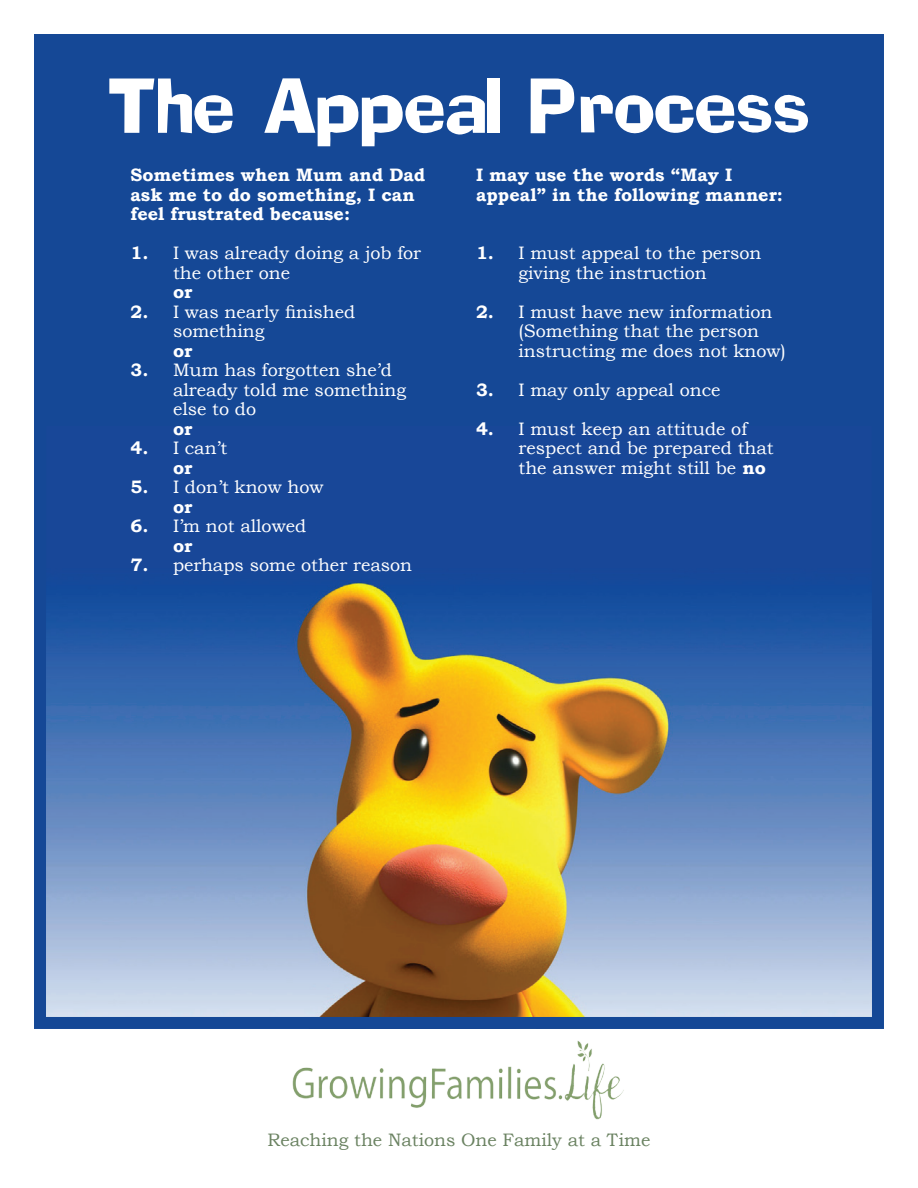
<style>
.page{position:relative;width:918px;height:1188px;background:#fff}
.page>*{position:absolute;margin:0;border:0;box-sizing:border-box;transform-origin:0 0}
.t1{font:68.1px "Addled";color:#fff}
.t2{font:18px/19.5px "Bookman Old Style";color:#fff}
.t3{font:700 18px/19.5px "Bookman Old Style";color:#fff}
.t4{font:18px "Bookman Old Style";color:#6a8261}
.s1{font-weight:700}
</style>
<div class="page">
<div style="left:34px;top:34px;width:842px;height:549px;background:#154896"></div>
<img style="left:47px;top:582px;width:824px;height:434px">
<div style="left:34px;top:34px;width:850px;height:995px;border:12px solid #154896"></div>
<img style="left:292px;top:1041px;width:332px;height:79px">
<h1 class="t1" style="left:108px;top:78px;width:703px">The Appeal Process</h1>
<p class="t3" style="left:131px;top:165px;width:296px">Sometimes when Mum and Dad ask me to do something, I can feel frustrated because:</p>
<p class="t2" style="left:173px;top:243px;width:250px;text-indent:-43px"><span class="s1">1.</span> I was already doing a job for the other one</p>
<p class="t3" style="left:173px;top:282px;width:21px">or</p>
<p class="t2" style="left:173px;top:302px;width:184px;text-indent:-43px"><span class="s1">2.</span> I was nearly finished something</p>
<p class="t3" style="left:173px;top:341px;width:21px">or</p>
<p class="t2" style="left:173px;top:360px;width:235px;text-indent:-43px"><span class="s1">3.</span> Mum has forgotten she’d already told me something else to do</p>
<p class="t3" style="left:173px;top:419px;width:21px">or</p>
<p class="t2" style="left:131px;top:438px;width:98px;text-align:center"><span class="s1">4.</span> I can’t <span class="s1">or</span></p>
<p class="t2" style="left:173px;top:477px;width:152px;text-indent:-43px"><span class="s1">5.</span> I don’t know how <span class="s1">or</span></p>
<p class="t2" style="left:173px;top:516px;width:135px;text-indent:-43px"><span class="s1">6.</span> I’m not allowed <span class="s1">or</span></p>
<p class="t2" style="left:131px;top:555px;width:283px"><span class="s1">7.</span> perhaps some other reason</p>
<p class="t3" style="left:476px;top:165px;width:309px">I may use the words “May I appeal” in the following manner:</p>
<p class="t2" style="left:519px;top:243px;width:244px;text-indent:-43px"><span class="s1">1.</span> I must appeal to the person giving the instruction</p>
<p class="t2" style="left:519px;top:302px;width:269px;text-indent:-43px"><span class="s1">2.</span> I must have new information (Something that the person instructing me does not know)</p>
<p class="t2" style="left:476px;top:380px;width:246px"><span class="s1">3.</span> I may only appeal once</p>
<p class="t2" style="left:519px;top:419px;width:257px;text-indent:-43px"><span class="s1">4.</span> I must keep an attitude of respect and be prepared that the answer might still be <span class="s1">no</span></p>
<p class="t4" style="left:267px;top:1130px;width:385px">Reaching the Nations One Family at a Time</p>
</div>
